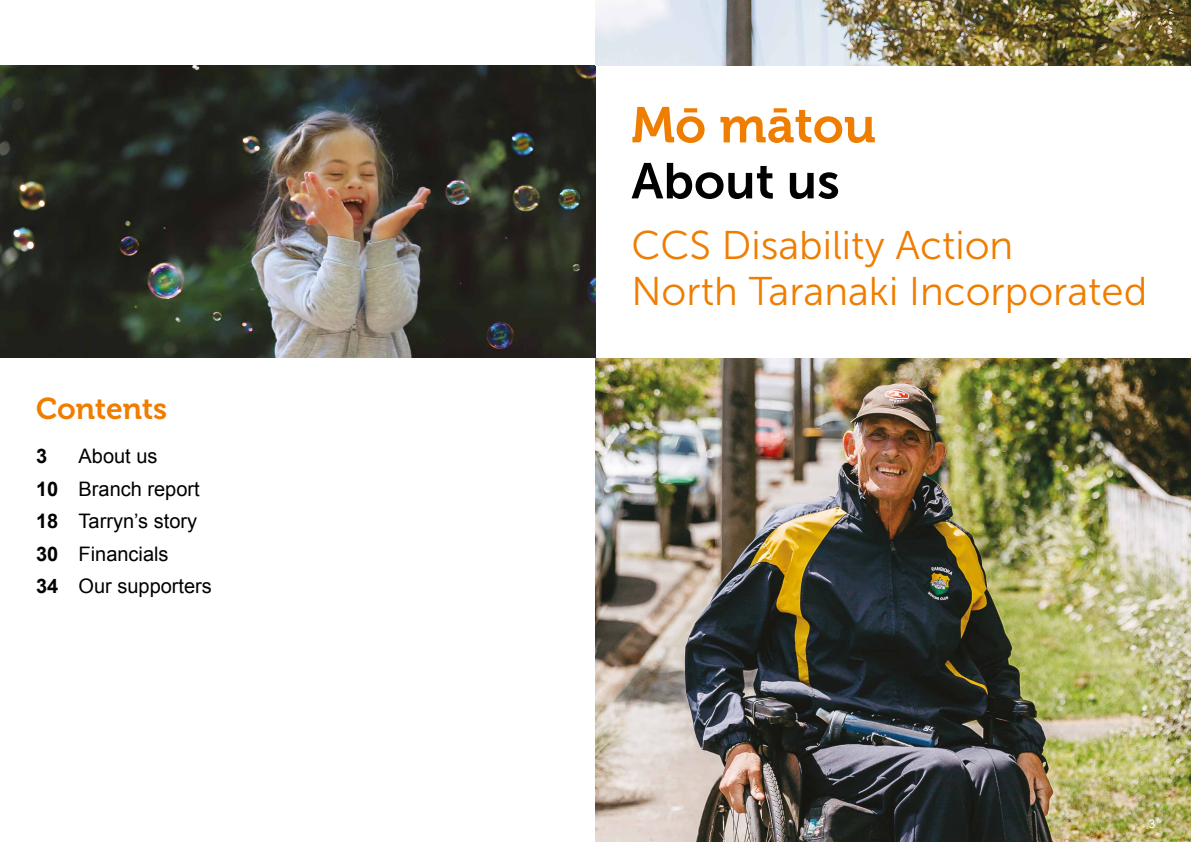
<style>
.page{position:relative;width:1191px;height:842px;background:#fff}
.page>*{position:absolute;margin:0;border:0;box-sizing:border-box;transform-origin:0 0}
.t1{font:50px "Museo 700";color:#ef7d00}
.t2{font:50px "Museo Sans 700";color:#000}
.t3{font:40px/46px "Museo Sans 300";color:#ef7d00}
.t4{font:30px "Museo 700";color:#ef7d00}
.t5{font:20px/32.5px "Arial";color:#000}
.t6{font:700 20px "Arial";color:#000}
.t7{font:12px "Arial";color:#fff}
.s1{font-weight:700}
</style>
<div class="page">
<img style="left:595px;top:357px;width:596px;height:485px">
<img style="left:0;top:65px;width:595px;height:292px">
<img style="left:595px;top:0;width:596px;height:65px">
<h3 class="t4" style="left:36px;top:392px;width:133px">Contents</h3>
<p class="t6" style="left:36px;top:443px;width:13px">3</p>
<p class="t5" style="left:36px;top:440px;width:177px;text-indent:43px">About us<br><span class="s1">10</span> Branch report<br><span class="s1">18</span> Tarryn’s story<br><span class="s1">30</span> Financials<br><span class="s1">34</span> Our supporters</p>
<h1 class="t1" style="left:631px;top:97px;width:246px">Mō mātou</h1>
<h1 class="t2" style="left:631px;top:153px;width:210px">About us</h1>
<h2 class="t3" style="left:631px;top:222px;width:517px">CCS Disability Action<br>North Taranaki Incorporated</h2>
<p class="t7" style="left:1148px;top:816px;width:8px">3</p>
</div>
